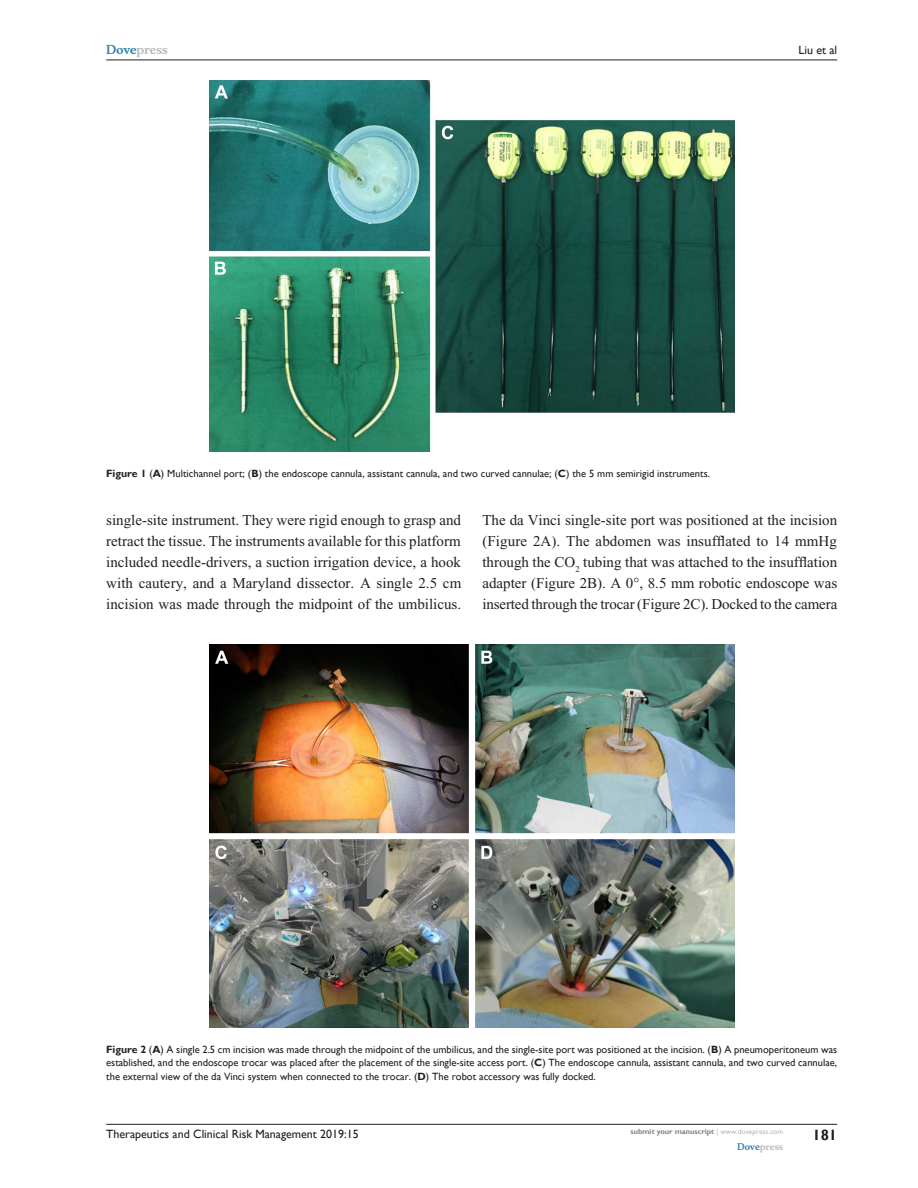
<style>
.page{position:relative;width:918px;height:1188px;background:#fff}
.page>*{position:absolute;margin:0;border:0;box-sizing:border-box;transform-origin:0 0}
.Tx{font:15px/21px "Times New Roman";color:#231f20;text-align:justify}
.t1{font:700 15px "Gill Sans";color:#231f20}
.t2{font:12px "Gill Sans";color:#231f20}
.t3{font:700 12px "Musee";color:#b8b9bc}
.FigC{font:10.5px/13.5px "Gill Sans";color:#231f20;text-align:justify}
.t4{font:700 9px "Musee";color:#b8b9bc}
.t5{font:700 7.5px "Gill Sans";color:#808285}
.s1{color:#3485ae}
.s2{font-weight:700}
.s3{font-weight:400;color:#b8b9bc}
</style>
<div class="page">
<hr style="left:106px;top:1124px;width:731px;height:1px;background:#231f20">
<hr style="left:106px;top:60px;width:731px;height:1px;background:#231f20">
<img style="left:209px;top:81px;width:525px;height:370px">
<img style="left:209px;top:645px;width:525px;height:382px">
<p class="t3" style="left:106px;top:43px;width:63px"><span class="s1">Dove</span>press</p>
<p class="t2" style="left:799px;top:43px;width:40px">Liu et al</p>
<p class="FigC" style="left:106px;top:467px;width:605px"><span class="s2">Figure 1</span> (<span class="s2">A</span>) Multichannel port; (<span class="s2">B</span>) the endoscope cannula, assistant cannula, and two curved cannulae; (<span class="s2">C</span>) the 5 mm semirigid instruments.</p>
<p class="Tx" style="left:106px;top:509px;width:357px">single-site instrument. They were rigid enough to grasp and retract the tissue. The instruments available for this platform included needle-drivers, a suction irrigation device, a hook with cautery, and a Maryland dissector. A single 2.5 cm incision was made through the midpoint of the umbilicus.</p>
<p class="Tx" style="left:482px;top:509px;width:356px">The da Vinci single-site port was positioned at the incision (Figure 2A). The abdomen was insufflated to 14 mmHg through the CO<sub>2</sub> tubing that was attached to the insufflation adapter (Figure 2B). A 0 , 8.5 mm robotic endoscope was inserted through the trocar (Figure 2C). Docked to the camera</p>
<p class="FigC" style="left:106px;top:1042px;width:732px"><span class="s2">Figure 2</span> (<span class="s2">A</span>) A single 2.5 cm incision was made through the midpoint of the umbilicus, and the single-site port was positioned at the incision. (<span class="s2">B</span>) A pneumoperitoneum was established, and the endoscope trocar was placed after the placement of the single-site access port. (<span class="s2">C</span>) The endoscope cannula, assistant cannula, and two curved cannulae, the external view of the da Vinci system when connected to the trocar. (<span class="s2">D</span>) The robot accessory was fully docked.</p>
<p class="t2" style="left:106px;top:1127px;width:254px">Therapeutics and Clinical Risk Management 2019:15</p>
<p class="t5" style="left:631px;top:1127px;width:154px">submit your manuscript <span class="s3">| www.dovepress.com</span></p>
<p class="t4" style="left:737px;top:1141px;width:48px"><span class="s1">Dove</span>press</p>
<h1 class="t1" style="left:812px;top:1126px;width:26px">181</h1>
</div>
